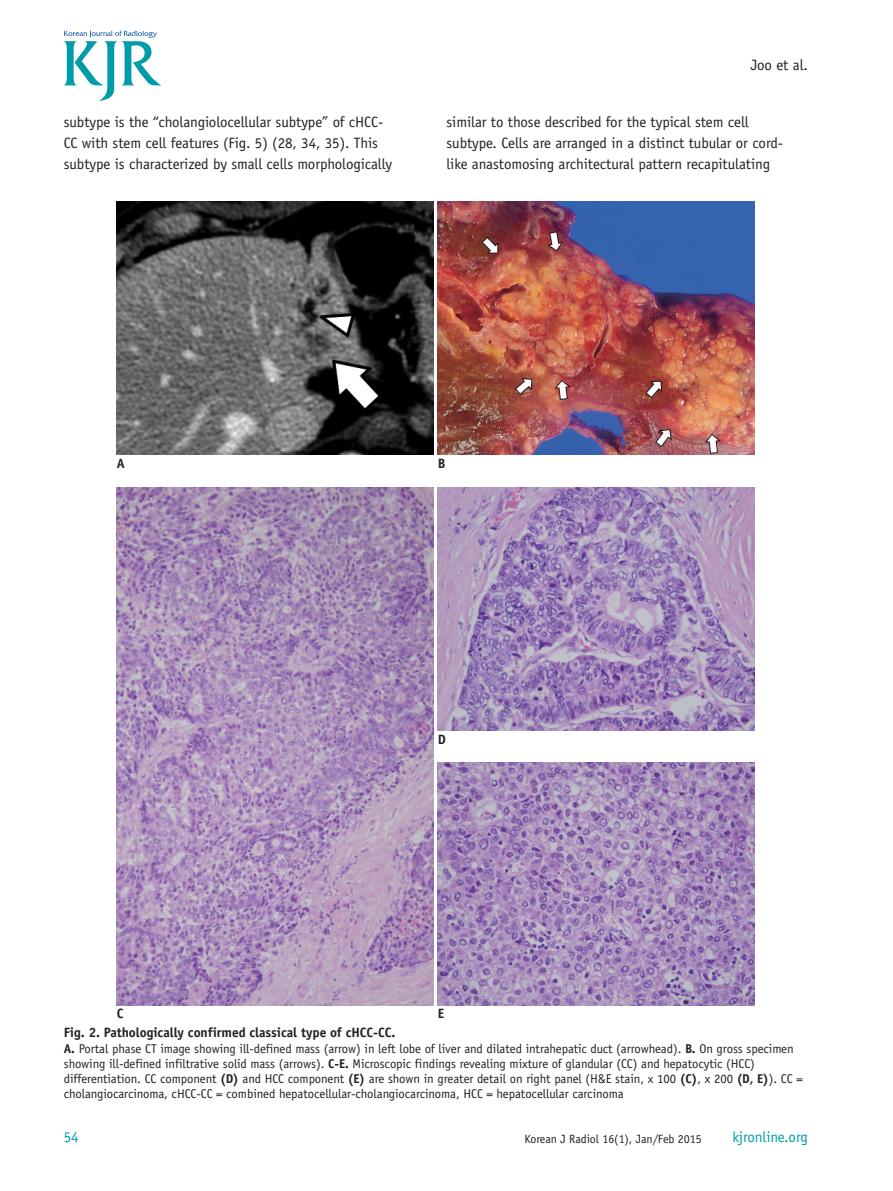
<style>
.page{position:relative;width:893px;height:1191px;background:#fff}
.page>*{position:absolute;margin:0;border:0;box-sizing:border-box;transform-origin:0 0}
.본문{font:15px/21px "Officina Sans Std";letter-spacing:-.005em;color:#231f20}
.t1{font:15px "Officina Sans Std";letter-spacing:-.005em;color:#009caa}
.그림제목{font:700 13.5px "Officina Sans Std";letter-spacing:-.005em;color:#231f20}
.그림제목1{font:12.75px/15.3px "Officina Sans Std";letter-spacing:-.005em;color:#231f20}
.t2{font:12px "Officina Sans Std";letter-spacing:-.005em;color:#231f20}
.s1{font-weight:700}
</style>
<div class="page">
<svg style="left:64px;top:31px;width:97px;height:70px"></svg>
<img style="left:117px;top:487px;width:317px;height:518px">
<img style="left:438px;top:487px;width:317px;height:243px">
<img style="left:438px;top:762px;width:317px;height:243px">
<img style="left:117px;top:201px;width:317px;height:254px">
<img style="left:438px;top:201px;width:317px;height:254px">
<p class="본문" style="left:751px;top:54px;width:59px">Joo et al.</p>
<p class="본문" style="left:64px;top:112px;width:330px">subtype is the “cholangiolocellular subtype” of cHCC-<br>CC with stem cell features (Fig. 5) (28, 34, 35). This subtype is characterized by small cells morphologically</p>
<p class="본문" style="left:446px;top:112px;width:338px">similar to those described for the typical stem cell subtype. Cells are arranged in a distinct tubular or cord&shy;like anastomosing architectural pattern recapitulating</p>
<p class="그림제목" style="left:117px;top:455px;width:10px">A</p>
<p class="그림제목" style="left:438px;top:455px;width:9px">B</p>
<p class="그림제목" style="left:438px;top:730px;width:10px">D</p>
<p class="그림제목" style="left:117px;top:1005px;width:8px">C</p>
<p class="그림제목" style="left:438px;top:1005px;width:8px">E</p>
<p class="그림제목" style="left:64px;top:1024px;width:333px">Fig. 2. Pathologically confirmed classical type of cHCC-CC.</p>
<p class="그림제목1" style="left:64px;top:1040px;width:740px"><span class="s1">A.</span> Portal phase CT image showing ill-defined mass (arrow) in left lobe of liver and dilated intrahepatic duct (arrowhead). <span class="s1">B.</span> On gross specimen showing ill-defined infiltrative solid mass (arrows). <span class="s1">C-E.</span> Microscopic findings revealing mixture of glandular (CC) and hepatocytic (HCC) differentiation. CC component <span class="s1">(D)</span> and HCC component <span class="s1">(E)</span> are shown in greater detail on right panel (H&amp;E stain, x 100 <span class="s1">(C)</span>, x 200 <span class="s1">(D, E)</span>). CC = cholangiocarcinoma, cHCC-CC = combined hepatocellular-cholangiocarcinoma, HCC = hepatocellular carcinoma</p>
<p class="t1" style="left:64px;top:1128px;width:16px">54</p>
<p class="t2" style="left:524px;top:1132px;width:179px">Korean J Radiol 16(1), Jan/Feb 2015</p>
<p class="t1" style="left:732px;top:1128px;width:77px">kjronline.org</p>
</div>
